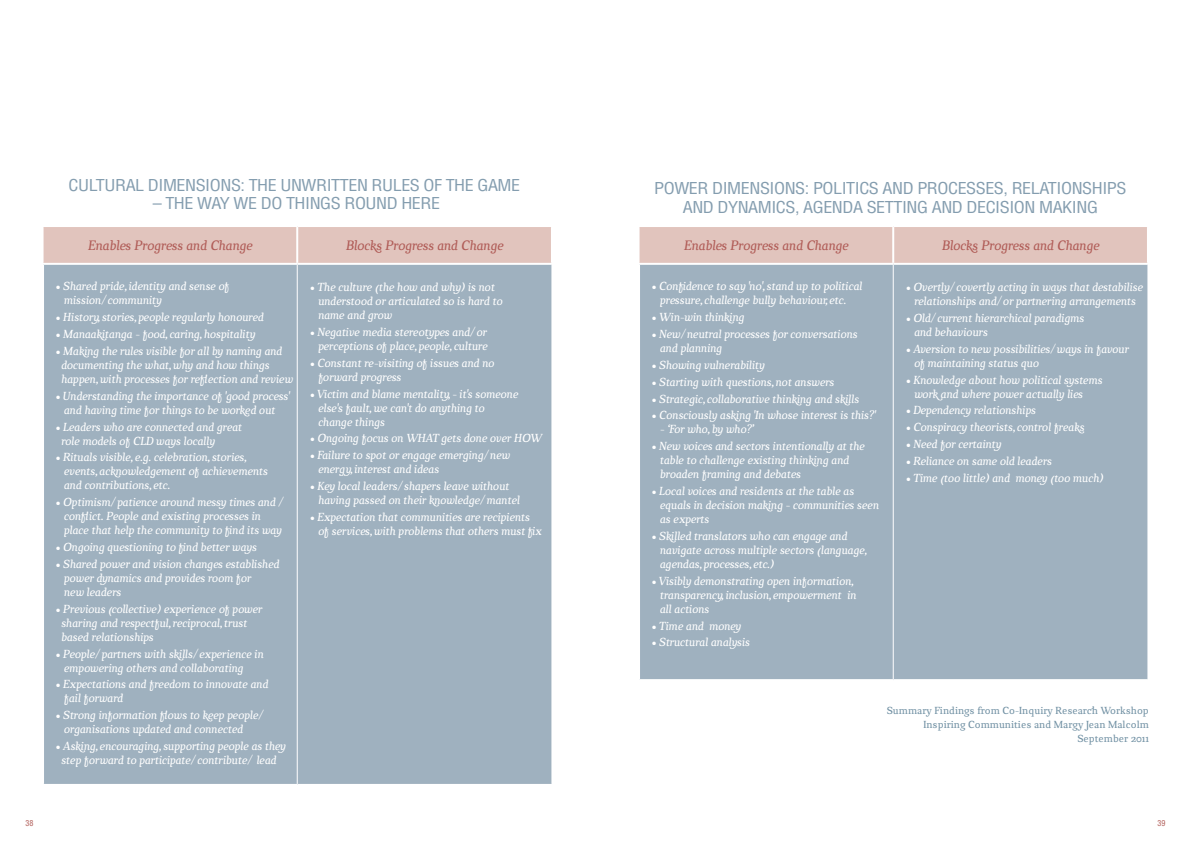
<style>
.page{position:relative;width:1191px;height:842px;background:#fff}
.page>*{position:absolute;margin:0;border:0;box-sizing:border-box;transform-origin:0 0}
.t1{font:condensed 16px/18.7px "Helvetica";letter-spacing:-.025em;color:#849daf;text-align:center;scale:1.13 1}
.t2{font:italic 14px "Chucaratext";color:#b05c57}
.t3{font:italic 12px/14px "Chucaratext";color:#fff}
.t4{font:10.5px/14px "Chucaratext";color:#7090a3;text-align:right}
.t5{font:condensed 8px "Helvetica";color:#b05c57}
</style>
<div class="page">
<div style="left:44px;top:227px;width:507px;height:36px;background:#e1c4bd"></div>
<div style="left:44px;top:265px;width:507px;height:519px;background:#9fb1bf"></div>
<hr style="left:297px;top:265px;width:1px;height:519px;background:#fff">
<hr style="left:296px;top:227px;width:2px;height:36px;background:#fff">
<div style="left:639px;top:227px;width:508px;height:36px;background:#e1c4bd"></div>
<div style="left:640px;top:265px;width:507px;height:414px;background:#9fb1bf"></div>
<hr style="left:892px;top:265px;width:1px;height:414px;background:#fff">
<hr style="left:892px;top:227px;width:2px;height:36px;background:#fff">
<h1 class="t1" style="left:69px;top:175px;width:401px">CULTURAL DIMENSIONS: THE UNWRITTEN RULES OF THE GAME</h1>
<h1 class="t1" style="left:153px;top:194px;width:256px">– THE WAY WE DO THINGS ROUND HERE</h1>
<p class="t2" style="left:88px;top:237px;width:166px">Enables Progress and Change</p>
<p class="t2" style="left:346px;top:237px;width:159px">Blocks Progress and Change</p>
<p class="t3" style="left:64px;top:280px;width:167px;text-indent:-8px">• Shared pride, identity and sense of mission/community</p>
<p class="t3" style="left:56px;top:311px;width:210px">• History, stories, people regularly honoured</p>
<p class="t3" style="left:56px;top:328px;width:201px">• Manaakitanga – food, caring, hospitality</p>
<p class="t3" style="left:61px;top:345px;width:233px;text-indent:-6px">• Making the rules visible for all by naming and documenting the what, why and how things happen, with processes for reflection and review</p>
<p class="t3" style="left:56px;top:389px;width:235px;text-align:center">• Understanding the importance of 'good process' and having time for things to be worked out</p>
<p class="t3" style="left:61px;top:420px;width:182px;text-indent:-6px">• Leaders who are connected and great role models of CLD ways locally</p>
<p class="t3" style="left:64px;top:451px;width:205px;text-indent:-8px">• Rituals visible, e.g. celebration, stories, events, acknowledgement of achievements and contributions, etc.</p>
<p class="t3" style="left:64px;top:496px;width:222px;text-indent:-8px">• Optimism/patience around messy times and / conflict. People and existing processes in place that help the community to find its way</p>
<p class="t3" style="left:56px;top:541px;width:203px">• Ongoing questioning to find better ways</p>
<p class="t3" style="left:64px;top:558px;width:217px;text-indent:-8px">• Shared power and vision changes established power dynamics and provides room for<br>new leaders</p>
<p class="t3" style="left:61px;top:602px;width:202px;text-indent:-6px">• Previous (collective) experience of power sharing and respectful, reciprocal, trust based relationships</p>
<p class="t3" style="left:64px;top:647px;width:201px;text-indent:-8px">• People/partners with skills/experience in empowering others and collaborating</p>
<p class="t3" style="left:64px;top:678px;width:206px;text-indent:-8px">• Expectations and freedom to innovate and fail forward</p>
<p class="t3" style="left:64px;top:709px;width:202px;text-indent:-8px">• Strong information flows to keep people/ organisations updated and connected</p>
<p class="t3" style="left:56px;top:740px;width:232px;text-align:center">• Asking, encouraging, supporting people as they step forward to participate/contribute/ lead</p>
<p class="t3" style="left:318px;top:281px;width:186px;text-indent:-8px">• The culture (the how and why) is not understood or articulated so is hard to name and grow</p>
<p class="t3" style="left:310px;top:326px;width:179px;text-align:right">• Negative media stereotypes and/or perceptions of place, people, culture</p>
<p class="t3" style="left:318px;top:356px;width:178px;text-indent:-8px">• Constant re-visiting of issues and no forward progress</p>
<p class="t3" style="left:318px;top:387px;width:201px;text-indent:-8px">• Victim and blame mentality, – it's someone else's fault, we can't do anything to change things</p>
<p class="t3" style="left:310px;top:432px;width:233px">• Ongoing focus on WHAT gets done over HOW</p>
<p class="t3" style="left:318px;top:449px;width:193px;text-indent:-8px">• Failure to spot or engage emerging/new energy, interest and ideas</p>
<p class="t3" style="left:318px;top:480px;width:203px;text-indent:-8px">• Key local leaders/shapers leave without having passed on their knowledge/mantel</p>
<p class="t3" style="left:318px;top:511px;width:225px;text-indent:-8px">• Expectation that communities are recipients of services, with problems that others must fix</p>
<h1 class="t1" style="left:654px;top:179px;width:419px">POWER DIMENSIONS: POLITICS AND PROCESSES, RELATIONSHIPS<br>AND DYNAMICS, AGENDA SETTING AND DECISION MAKING</h1>
<p class="t2" style="left:684px;top:237px;width:166px">Enables Progress and Change</p>
<p class="t2" style="left:941px;top:237px;width:159px">Blocks Progress and Change</p>
<p class="t3" style="left:660px;top:280px;width:204px;text-indent:-8px">• Confidence to say 'no', stand up to political pressure, challenge bully behaviour, etc.</p>
<p class="t3" style="left:651px;top:311px;width:94px">• Win-win thinking</p>
<p class="t3" style="left:660px;top:328px;width:199px;text-indent:-8px">• New/neutral processes for conversations and planning</p>
<p class="t3" style="left:651px;top:359px;width:115px">• Showing vulnerability</p>
<p class="t3" style="left:651px;top:375px;width:184px">• Starting with questions, not answers</p>
<p class="t3" style="left:651px;top:392px;width:209px">• Strategic, collaborative thinking and skills</p>
<p class="t3" style="left:651px;top:409px;width:225px">• Consciously asking 'In whose interest is this?'</p>
<p class="t3" style="left:660px;top:423px;width:95px">– ‘For who, by who?’</p>
<p class="t3" style="left:660px;top:440px;width:206px;text-indent:-8px">• New voices and sectors intentionally at the table to challenge existing thinking and broaden framing and debates</p>
<p class="t3" style="left:660px;top:485px;width:220px;text-indent:-8px">• Local voices and residents at the table as equals in decision making – communities seen as experts</p>
<p class="t3" style="left:660px;top:530px;width:209px;text-indent:-8px">• Skilled translators who can engage and navigate across multiple sectors (language, agendas, processes, etc.)</p>
<p class="t3" style="left:660px;top:574px;width:198px;text-indent:-8px">• Visibly demonstrating open information, transparency, inclusion, empowerment in all actions</p>
<p class="t3" style="left:651px;top:619px;width:91px">• Time and money</p>
<p class="t3" style="left:651px;top:636px;width:100px">• Structural analysis</p>
<p class="t3" style="left:905px;top:281px;width:238px;text-align:center">• Overtly/covertly acting in ways that destabilise relationships and/or partnering arrangements</p>
<p class="t3" style="left:914px;top:312px;width:171px;text-indent:-8px">• Old/current hierarchical paradigms and behaviours</p>
<p class="t3" style="left:914px;top:342px;width:216px;text-indent:-8px">• Aversion to new possibilities/ways in favour of maintaining status quo</p>
<p class="t3" style="left:914px;top:373px;width:190px;text-indent:-8px">• Knowledge about how political systems work and where power actually lies</p>
<p class="t3" style="left:905px;top:404px;width:131px">• Dependency relationships</p>
<p class="t3" style="left:905px;top:421px;width:180px">• Conspiracy theorists, control freaks</p>
<p class="t3" style="left:905px;top:438px;width:97px">• Need for certainty</p>
<p class="t3" style="left:905px;top:455px;width:147px">• Reliance on same old leaders</p>
<p class="t3" style="left:905px;top:471px;width:199px">• Time (too little) and money (too much)</p>
<p class="t4" style="left:886px;top:704px;width:264px">Summary Findings from Co-Inquiry Research Workshop<br>Inspiring Communities and Margy Jean Malcolm<br>September 2011</p>
<p class="t5" style="left:26px;top:818px;width:9px">38</p>
<p class="t5" style="left:1157px;top:818px;width:9px">39</p>
</div>
